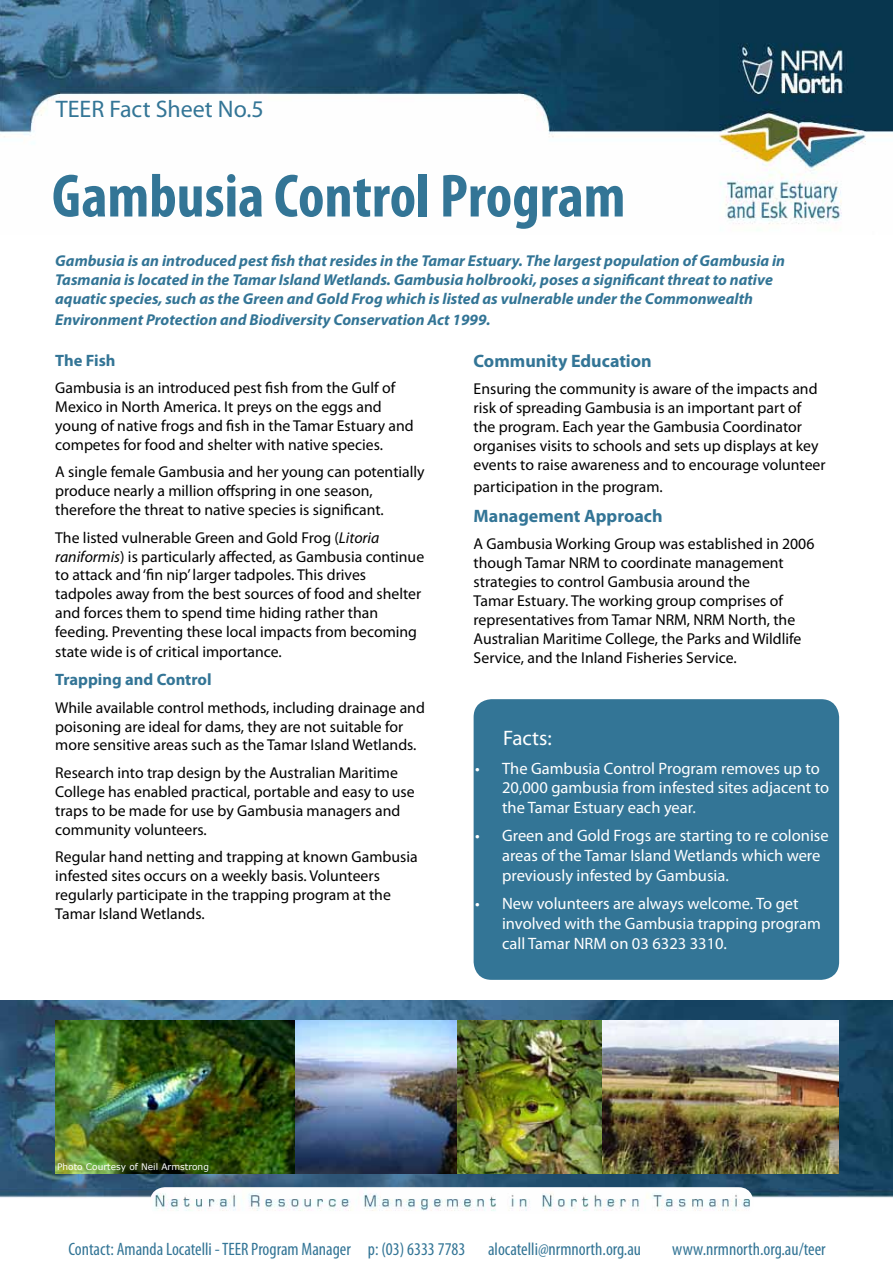
<style>
.page{position:relative;width:893px;height:1263px;background:#fff}
.page>*{position:absolute;margin:0;border:0;box-sizing:border-box;transform-origin:0 0}
.t1{font:700 condensed 61.5px "Myriad Pro";color:#337596}
.t2{font:24px "Myriad Pro";color:#337596}
.t3{font:21px "Myriad Pro";color:#fff}
.t4{font:condensed 18px "Myriad Pro";color:#337596}
.t5{font:700 18px "Myriad Pro";color:#337596}
.t6{font:16.5px/19.8px "Myriad Pro";color:#fff}
.t7{font:700 16.5px "Myriad Pro";color:#337596}
.t8{font:15.75px/18.9px "Myriad Pro";color:#000}
.t9{font:italic 700 15.75px/18.9px "Myriad Pro";color:#337596}
.t10{font:9px "Verdana";color:#fff}
.s1{font-style:italic}
</style>
<div class="page">
<img style="left:0;top:1000px;width:893px;height:198px">
<img style="left:55px;top:1021px;width:398px;height:152px">
<img style="left:453px;top:1021px;width:386px;height:152px">
<img style="left:150px;top:1187px;width:603px;height:24px">
<div style="left:474px;top:699px;width:365px;height:281px;background:#337596;border-radius:18px"></div>
<img style="left:0;top:0;width:893px;height:224px">
<h2 class="t2" style="left:56px;top:94px;width:209px">TEER Fact Sheet No.5</h2>
<h1 class="t1" style="left:52px;top:158px;width:575px">Gambusia Control Program</h1>
<p class="t9" style="left:55px;top:251px;width:731px">Gambusia is an introduced pest fish that resides in the Tamar Estuary. The largest population of Gambusia in<br>Tasmania is located in the Tamar Island Wetlands. Gambusia holbrooki, poses a significant threat to native aquatic species, such as the Green and Gold Frog which is listed as vulnerable under the Commonwealth</p>
<p class="t9" style="left:55px;top:310px;width:437px">Environment Protection and Biodiversity Conservation Act 1999.</p>
<p class="t5" style="left:474px;top:349px;width:180px">Community Education</p>
<p class="t8" style="left:474px;top:379px;width:353px">Ensuring the community is aware of the impacts and risk of spreading Gambusia is an important part of the program. Each year the Gambusia Coordinator organises visits to schools and sets up displays at key events to raise awareness and to encourage volunteer</p>
<p class="t8" style="left:474px;top:477px;width:191px">participation in the program.</p>
<p class="t5" style="left:474px;top:504px;width:191px">Management Approach</p>
<p class="t8" style="left:474px;top:534px;width:342px">A Gambusia Working Group was established in 2006 though Tamar NRM to coordinate management strategies to control Gambusia around the<br>Tamar Estuary. The working group comprises of representatives from Tamar NRM, NRM North, the Australian Maritime College, the Parks and Wildlife Service, and the Inland Fisheries Service.</p>
<p class="t7" style="left:55px;top:350px;width:62px">The Fish</p>
<p class="t8" style="left:55px;top:378px;width:360px">Gambusia is an introduced pest fish from the Gulf of Mexico in North America. It preys on the eggs and young of native frogs and fish in the Tamar Estuary and competes for food and shelter with native species.</p>
<p class="t8" style="left:55px;top:462px;width:371px">A single female Gambusia and her young can potentially produce nearly a million offspring in one season, therefore the threat to native species is significant.</p>
<p class="t8" style="left:55px;top:528px;width:370px">The listed vulnerable Green and Gold Frog (<span class="s1">Litoria raniformis</span>) is particularly affected, as Gambusia continue to attack and ‘fin nip’ larger tadpoles. This drives tadpoles away from the best sources of food and shelter and forces them to spend time hiding rather than feeding. Preventing these local impacts from becoming state wide is of critical importance.</p>
<p class="t7" style="left:55px;top:669px;width:158px">Trapping and Control</p>
<p class="t8" style="left:55px;top:698px;width:371px">While available control methods, including drainage and poisoning are ideal for dams, they are not suitable for more sensitive areas such as the Tamar Island Wetlands.</p>
<p class="t8" style="left:55px;top:763px;width:361px">Research into trap design by the Australian Maritime College has enabled practical, portable and easy to use traps to be made for use by Gambusia managers and community volunteers.</p>
<p class="t8" style="left:55px;top:847px;width:364px">Regular hand netting and trapping at known Gambusia infested sites occurs on a weekly basis. Volunteers regularly participate in the trapping program at the Tamar Island Wetlands.</p>
<h3 class="t3" style="left:503px;top:725px;width:50px">Facts:</h3>
<p class="t6" style="left:502px;top:758px;width:329px;text-indent:-27px">• The Gambusia Control Program removes up to<br>20,000 gambusia from infested sites adjacent to the Tamar Estuary each year.</p>
<p class="t6" style="left:502px;top:826px;width:328px;text-indent:-27px">• Green and Gold Frogs are starting to re colonise areas of the Tamar Island Wetlands which were previously infested by Gambusia.</p>
<p class="t6" style="left:502px;top:894px;width:320px;text-indent:-27px">• New volunteers are always welcome. To get involved with the Gambusia trapping program call Tamar NRM on 03 6323 3310.</p>
<p class="t10" style="left:57px;top:1160px;width:153px">Photo Courtesy of Neil Armstrong</p>
<p class="t4" style="left:69px;top:1238px;width:398px">Contact: Amanda Locatelli - TEER Program Manager p: (03) 6333 7783</p>
<p class="t4" style="left:488px;top:1238px;width:155px">alocatelli@nrmnorth.org.au</p>
<p class="t4" style="left:672px;top:1238px;width:155px">www.nrmnorth.org.au/teer</p>
</div>
